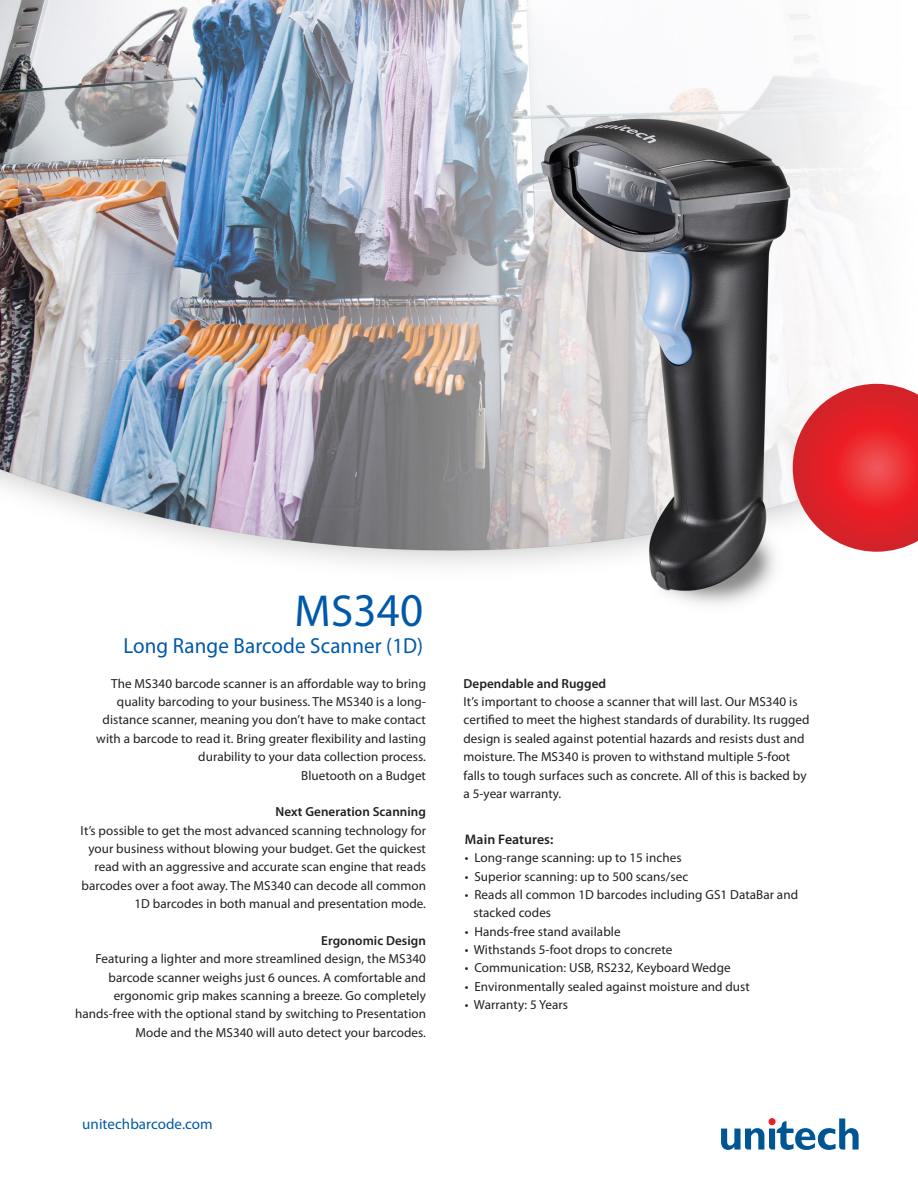
<style>
.page{position:relative;width:918px;height:1188px;background:#fff}
.page>*{position:absolute;margin:0;border:0;box-sizing:border-box;transform-origin:0 0}
.t1{font:47.25px "Myriad Pro";color:#0059a8;scale:.95 1}
.t2{font:21.9px "Myriad Pro";letter-spacing:.005em;color:#0059a8;scale:.96 1}
.t3{font:15px "Myriad Pro";letter-spacing:.005em;color:#0059a8}
.t4{font:600 13.8px "Myriad Pro";letter-spacing:.005em;color:#231f20}
.t5{font:13.2px/18.3px "Myriad Pro";letter-spacing:.005em;color:#231f20;text-align:right}
.t6{font:600 13.2px "Myriad Pro";letter-spacing:.005em;color:#231f20}
.s1{font-size:45px}
</style>
<div class="page">
<img style="left:0;top:0;width:882px;height:605px">
<svg style="left:793px;top:384px;width:125px;height:168px"></svg>
<svg style="left:721px;top:1118px;width:138px;height:32px"></svg>
<p class="t1" style="left:295px;top:581px;width:137px"><span class="s1">MS</span>340</p>
<p class="t2" style="left:123px;top:632px;width:314px">Long Range Barcode Scanner (1D)</p>
<p class="t5" style="left:96px;top:674px;width:331px">The MS340 barcode scanner is an affordable way to bring quality barcoding to your business. The MS340 is a long&shy;distance scanner, meaning you don’t have to make contact with a barcode to read it. Bring greater flexibility and lasting durability to your data collection process.</p>
<p class="t5" style="left:301px;top:766px;width:126px">Bluetooth on a Budget</p>
<p class="t6" style="left:276px;top:803px;width:152px">Next Generation Scanning</p>
<p class="t5" style="left:81px;top:821px;width:347px">It’s possible to get the most advanced scanning technology for your business without blowing your budget. Get the quickest read with an aggressive and accurate scan engine that reads barcodes over a foot away. The MS340 can decode all common 1D barcodes in both manual and presentation mode.</p>
<p class="t6" style="left:321px;top:932px;width:106px">Ergonomic Design</p>
<p class="t5" style="left:75px;top:949px;width:353px">Featuring a lighter and more streamlined design, the MS340 barcode scanner weighs just 6 ounces. A comfortable and ergonomic grip makes scanning a breeze. Go completely hands-free with the optional stand by switching to Presentation Mode and the MS340 will auto detect your barcodes.</p>
<p class="t3" style="left:82px;top:1115px;width:132px">unitechbarcode.com</p>
<p class="t6" style="left:464px;top:675px;width:144px">Dependable and Rugged</p>
<p class="t5" style="left:464px;top:692px;width:348px;text-align:left">It’s important to choose a scanner that will last. Our MS340 is certified to meet the highest standards of durability. Its rugged design is sealed against potential hazards and resists dust and moisture. The MS340 is proven to withstand multiple 5-foot falls to tough surfaces such as concrete. All of this is backed by a 5-year warranty.</p>
<p class="t4" style="left:465px;top:830px;width:90px">Main Features:</p>
<p class="t5" style="left:465px;top:848px;width:218px">• Long-range scanning: up to 15 inches</p>
<p class="t5" style="left:465px;top:867px;width:225px">• Superior scanning: up to 500 scans/sec</p>
<p class="t5" style="left:474px;top:885px;width:326px;text-align:left;text-indent:-9px">• Reads all common 1D barcodes including GS1 DataBar and stacked codes</p>
<p class="t5" style="left:465px;top:922px;width:157px">• Hands-free stand available</p>
<p class="t5" style="left:465px;top:940px;width:209px">• Withstands 5-foot drops to concrete</p>
<p class="t5" style="left:465px;top:959px;width:267px">• Communication: USB, RS232, Keyboard Wedge</p>
<p class="t5" style="left:465px;top:977px;width:286px">• Environmentally sealed against moisture and dust</p>
<p class="t5" style="left:465px;top:995px;width:105px">• Warranty: 5 Years</p>
</div>
